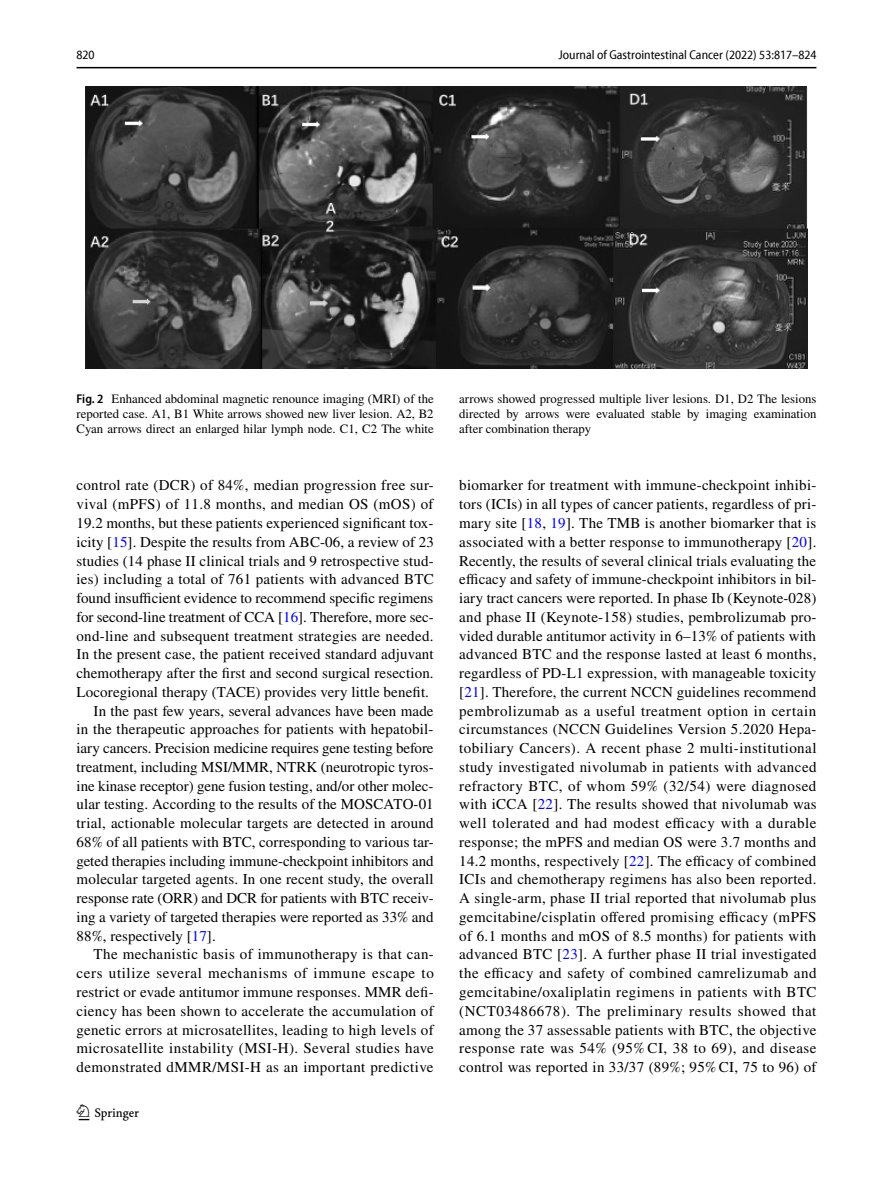
<style>
.page{position:relative;width:893px;height:1187px;background:#fff}
.page>*{position:absolute;margin:0;border:0;box-sizing:border-box;transform-origin:0 0}
.t1{font:22.5px "Springnew Regular 2";color:#000}
.t2{font:15px/18.8px "STIX";letter-spacing:.01em;color:#000;text-align:justify}
.t3{font:15px "STIX";letter-spacing:.03em;color:#000}
.t4{font:15px "STIX";letter-spacing:.04em;color:#000}
.t5{font:12.75px/15px "STIX";color:#000;text-align:justify}
.t6{font:semi-condensed 12.75px "Myriad Pro Unic";color:#000}
.s1{font-family:"Myriad Pro";font-weight:600;font-stretch:semi-condensed}
.s2{color:#00f}
</style>
<div class="page">
<hr style="left:77px;top:67px;width:739px;height:1px;background:#000">
<img style="left:85px;top:87px;width:723px;height:281px">
<p class="t6" style="left:77px;top:50px;width:20px">820</p>
<p class="t6" style="left:559px;top:50px;width:260px">Journal of Gastrointestinal Cancer (2022) 53:817–824</p>
<p class="t5" style="left:77px;top:392px;width:359px"><span class="s1">Fig. 2</span> Enhanced abdominal magnetic renounce imaging (MRI) of the reported case. A1, B1 White arrows showed new liver lesion. A2, B2<br>Cyan arrows direct an enlarged hilar lymph node. C1, C2 The white</p>
<p class="t5" style="left:459px;top:392px;width:359px">arrows showed progressed multiple liver lesions. D1, D2 The lesions directed by arrows were evaluated stable by imaging examination after combination therapy</p>
<p class="t2" style="left:77px;top:477px;width:359px">control rate (DCR) of 84%, median progression free sur-</p>
<p class="t2" style="left:77px;top:496px;width:358px">vival (mPFS) of 11.8 months, and median OS (mOS) of</p>
<p class="t2" style="left:77px;top:514px;width:358px">19.2 months, but these patients experienced significant tox-</p>
<p class="t2" style="left:77px;top:533px;width:359px">icity [<span class="s2">15</span>]. Despite the results from ABC-06, a review of 23</p>
<p class="t2" style="left:77px;top:552px;width:359px">studies (14 phase II clinical trials and 9 retrospective stud-</p>
<p class="t2" style="left:77px;top:571px;width:359px">ies) including a total of 761 patients with advanced BTC</p>
<p class="t2" style="left:77px;top:589px;width:358px">found insufficient evidence to recommend specific regimens</p>
<p class="t2" style="left:77px;top:608px;width:359px">for second-line treatment of CCA [<span class="s2">16</span>]. Therefore, more sec-</p>
<p class="t2" style="left:77px;top:627px;width:359px">ond-line and subsequent treatment strategies are needed.</p>
<p class="t2" style="left:77px;top:646px;width:359px">In the present case, the patient received standard adjuvant</p>
<p class="t2" style="left:77px;top:664px;width:359px">chemotherapy after the first and second surgical resection.</p>
<p class="t2" style="left:77px;top:683px;width:354px">Locoregional therapy (TACE) provides very little benefit.</p>
<p class="t2" style="left:94px;top:702px;width:342px">In the past few years, several advances have been made</p>
<p class="t2" style="left:77px;top:721px;width:359px">in the therapeutic approaches for patients with hepatobil-</p>
<p class="t2" style="left:77px;top:739px;width:359px">iary cancers. Precision medicine requires gene testing before</p>
<p class="t2" style="left:77px;top:758px;width:359px">treatment, including MSI/MMR, NTRK (neurotropic tyros-</p>
<p class="t2" style="left:77px;top:777px;width:358px">ine kinase receptor) gene fusion testing, and/or other molec-</p>
<p class="t2" style="left:77px;top:796px;width:359px">ular testing. According to the results of the MOSCATO-01</p>
<p class="t2" style="left:77px;top:814px;width:359px">trial, actionable molecular targets are detected in around</p>
<p class="t2" style="left:77px;top:833px;width:359px">68% of all patients with BTC, corresponding to various tar-</p>
<p class="t2" style="left:77px;top:852px;width:359px">geted therapies including immune-checkpoint inhibitors and</p>
<p class="t2" style="left:77px;top:871px;width:358px">molecular targeted agents. In one recent study, the overall</p>
<p class="t2" style="left:77px;top:889px;width:359px">response rate (ORR) and DCR for patients with BTC receiv-</p>
<p class="t2" style="left:77px;top:908px;width:359px">ing a variety of targeted therapies were reported as 33% and</p>
<p class="t2" style="left:77px;top:927px;width:141px">88%, respectively [<span class="s2">17</span>].</p>
<p class="t3" style="left:94px;top:944px;width:342px">The mechanistic basis of immunotherapy is that can-</p>
<p class="t4" style="left:77px;top:962px;width:359px">cers utilize several mechanisms of immune escape to</p>
<p class="t2" style="left:77px;top:983px;width:359px">restrict or evade antitumor immune responses. MMR defi-</p>
<p class="t2" style="left:77px;top:1002px;width:359px">ciency has been shown to accelerate the accumulation of</p>
<p class="t2" style="left:77px;top:1021px;width:359px">genetic errors at microsatellites, leading to high levels of</p>
<p class="t3" style="left:77px;top:1037px;width:359px">microsatellite instability (MSI-H). Several studies have</p>
<p class="t2" style="left:77px;top:1058px;width:359px">demonstrated dMMR/MSI-H as an important predictive</p>
<h1 class="t1" style="left:79px;top:1104px;width:62px">1 3</h1>
<p class="t2" style="left:459px;top:477px;width:359px">biomarker for treatment with immune-checkpoint inhibi&shy;tors (ICIs) in all types of cancer patients, regardless of pri&shy;mary site [<span class="s2">18</span>, <span class="s2">19</span>]. The TMB is another biomarker that is associated with a better response to immunotherapy [<span class="s2">20</span>].<br>Recently, the results of several clinical trials evaluating the efficacy and safety of immune-checkpoint inhibitors in bil&shy;iary tract cancers were reported. In phase Ib (Keynote-028) and phase II (Keynote-158) studies, pembrolizumab pro&shy;vided durable antitumor activity in 6–13% of patients with advanced BTC and the response lasted at least 6 months, regardless of PD-L1 expression, with manageable toxicity [<span class="s2">21</span>]. Therefore, the current NCCN guidelines recommend pembrolizumab as a useful treatment option in certain circumstances (NCCN Guidelines Version 5.2020 Hepa&shy;tobiliary Cancers). A recent phase 2 multi-institutional study investigated nivolumab in patients with advanced refractory BTC, of whom 59% (32/54) were diagnosed with iCCA [<span class="s2">22</span>]. The results showed that nivolumab was well tolerated and had modest efficacy with a durable response; the mPFS and median OS were 3.7 months and 14.2 months, respectively [<span class="s2">22</span>]. The efficacy of combined ICIs and chemotherapy regimens has also been reported.<br>A single-arm, phase II trial reported that nivolumab plus gemcitabine/cisplatin offered promising efficacy (mPFS of 6.1 months and mOS of 8.5 months) for patients with advanced BTC [<span class="s2">23</span>]. A further phase II trial investigated the efficacy and safety of combined camrelizumab and gemcitabine/oxaliplatin regimens in patients with BTC (NCT03486678). The preliminary results showed that among the 37 assessable patients with BTC, the objective response rate was 54% (95% CI, 38 to 69), and disease control was reported in 33/37 (89%; 95% CI, 75 to 96) of</p>
</div>
